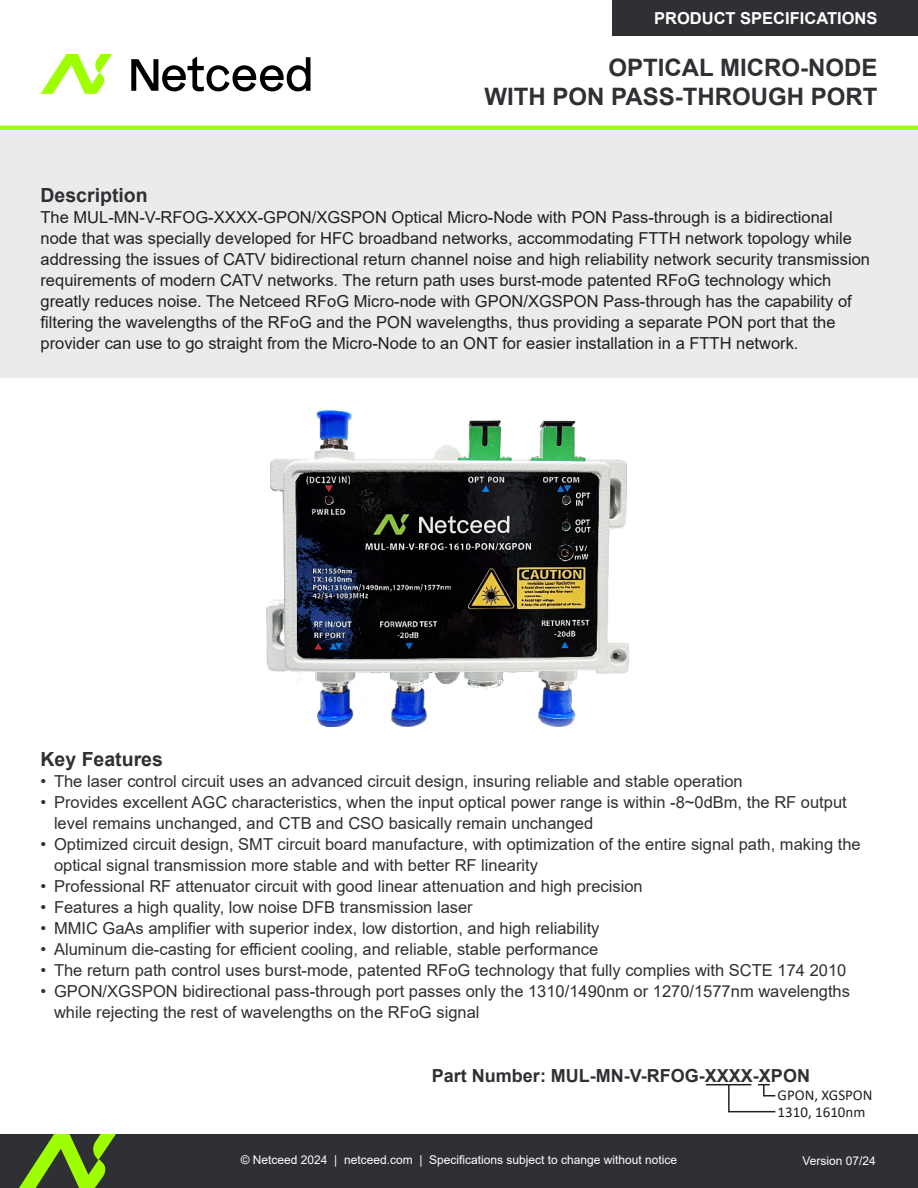
<style>
.page{position:relative;width:918px;height:1188px;background:#fff}
.page>*{position:absolute;margin:0;border:0;box-sizing:border-box;transform-origin:0 0}
.t1{font:700 24px/28.8px "Arial";color:#2f3034;text-align:right}
.t2{font:700 19.5px "Arial";color:#2f3034}
.t3{font:700 18px "Arial";color:#2f3034}
.t4{font:16.5px/21px "Arial";color:#2f3034}
.t5{font:16.5px/21px "Arial";color:#231f20}
.t6{font:700 16.5px "Arial";color:#fff}
.t7{font:15px "Calibri";color:#231f20}
.t8{font:12px "Arial";color:#fff}
</style>
<div class="page">
<svg style="left:40px;top:54px;width:72px;height:40px"></svg>
<svg style="left:131px;top:56px;width:179px;height:35px"></svg>
<div style="left:612px;top:0;width:306px;height:36px;background:#2f3034"></div>
<svg style="left:0;top:126px;width:918px;height:5px;background:#adfb2f"></svg>
<div style="left:0;top:1134px;width:918px;height:54px;background:#2f3034"></div>
<svg style="left:19px;top:1134px;width:97px;height:54px"></svg>
<div style="left:0;top:131px;width:918px;height:247px;background:#ebebeb"></div>
<hr style="left:706px;top:1084px;width:45px;height:1px;background:#231f20">
<hr style="left:728px;top:1085px;width:2px;height:26px;background:#231f20">
<svg style="left:758px;top:1084px;width:17px;height:12px"></svg>
<hr style="left:728px;top:1111px;width:47px;height:1px;background:#231f20">
<img style="left:266px;top:410px;width:362px;height:316px">
<p class="t6" style="left:654px;top:7px;width:225px">PRODUCT SPECIFICATIONS</p>
<p class="t1" style="left:485px;top:54px;width:394px">OPTICAL MICRO-NODE<br>WITH PON PASS-THROUGH PORT</p>
<p class="t2" style="left:40px;top:182px;width:109px">Description</p>
<p class="t5" style="left:40px;top:207px;width:831px">The MUL-MN-V-RFOG-XXXX-GPON/XGSPON Optical Micro-Node with PON Pass-through is a bidirectional node that was specially developed for HFC broadband networks, accommodating FTTH network topology while addressing the issues of CATV bidirectional return channel noise and high reliability network security transmission requirements of modern CATV networks. The return path uses burst-mode patented RFoG technology which greatly reduces noise. The Netceed RFoG Micro-node with GPON/XGSPON Pass-through has the capability of filtering the wavelengths of the RFoG and the PON wavelengths, thus providing a separate PON port that the provider can use to go straight from the Micro-Node to an ONT for easier installation in a FTTH network.</p>
<p class="t2" style="left:40px;top:746px;width:124px">Key Features</p>
<p class="t4" style="left:40px;top:771px;width:704px">• The laser control circuit uses an advanced circuit design, insuring reliable and stable operation</p>
<p class="t4" style="left:54px;top:792px;width:794px;text-indent:-14px">• Provides excellent AGC characteristics, when the input optical power range is within -8~0dBm, the RF output level remains unchanged, and CTB and CSO basically remain unchanged</p>
<p class="t4" style="left:54px;top:834px;width:808px;text-indent:-14px">• Optimized circuit design, SMT circuit board manufacture, with optimization of the entire signal path, making the optical signal transmission more stable and with better RF linearity</p>
<p class="t4" style="left:40px;top:876px;width:604px">• Professional RF attenuator circuit with good linear attenuation and high precision</p>
<p class="t4" style="left:40px;top:897px;width:434px">• Features a high quality, low noise DFB transmission laser</p>
<p class="t4" style="left:40px;top:918px;width:561px">• MMIC GaAs amplifier with superior index, low distortion, and high reliability</p>
<p class="t4" style="left:40px;top:939px;width:559px">• Aluminum die-casting for efficient cooling, and reliable, stable performance</p>
<p class="t4" style="left:40px;top:960px;width:807px">• The return path control uses burst-mode, patented RFoG technology that fully complies with SCTE 174 2010</p>
<p class="t4" style="left:54px;top:981px;width:798px;text-indent:-14px">• GPON/XGSPON bidirectional pass-through port passes only the 1310/1490nm or 1270/1577nm wavelengths while rejecting the rest of wavelengths on the RFoG signal</p>
<p class="t3" style="left:432px;top:1062px;width:380px">Part Number: MUL-MN-V-RFOG-XXXX-XPON</p>
<p class="t7" style="left:778px;top:1101px;width:89px">1310, 1610nm</p>
<p class="t7" style="left:778px;top:1085px;width:96px">GPON, XGSPON</p>
<p class="t8" style="left:241px;top:1152px;width:438px">© Netceed 2024 | netceed.com | Specifications subject to change without notice</p>
<p class="t8" style="left:803px;top:1153px;width:75px">Version 07/24</p>
</div>
